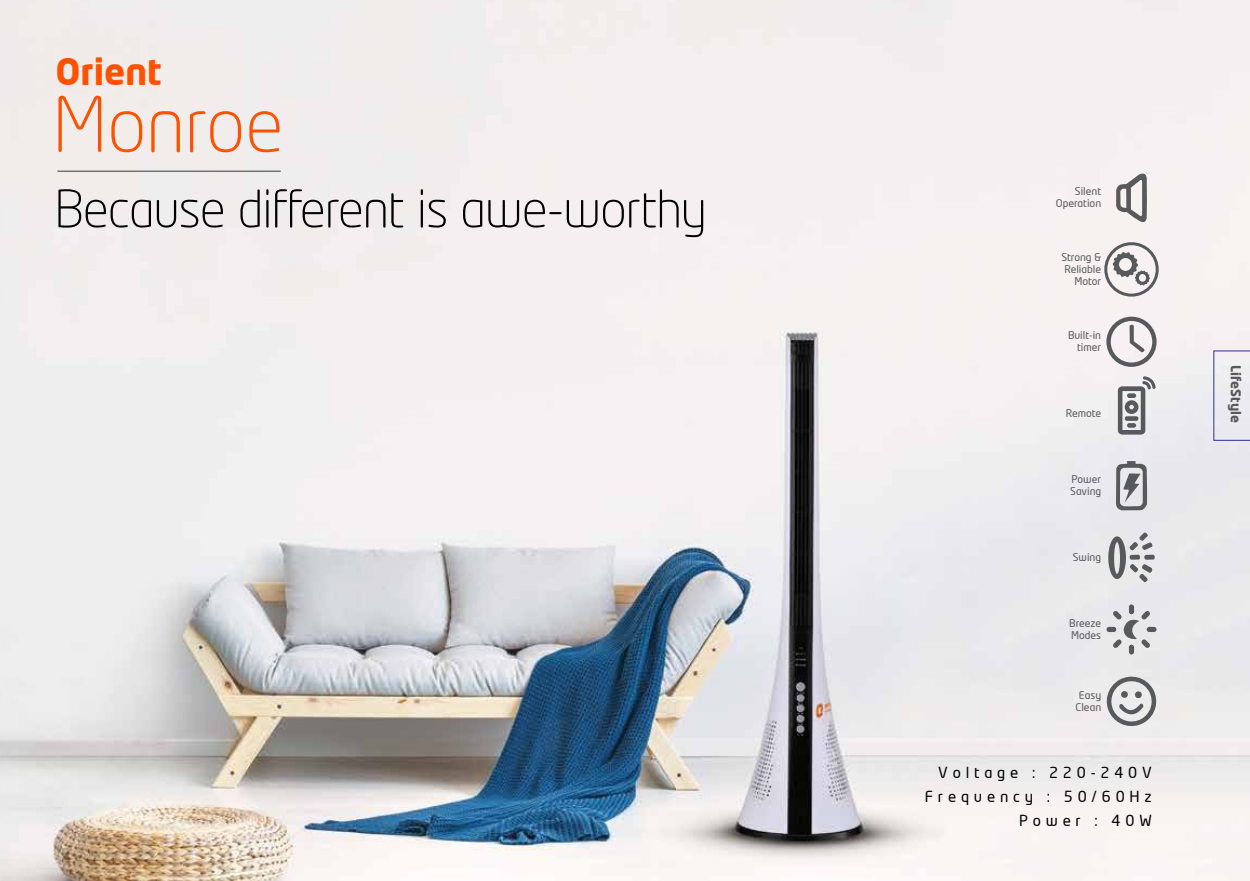
<style>
.page{position:relative;width:1250px;height:881px;background:#fff}
.page>*{position:absolute;margin:0;border:0;box-sizing:border-box;transform-origin:0 0}
.t1{font:300 75px "Neo Tech";color:#ff5100}
.t2{font:300 50.7px "Neo Tech";letter-spacing:-.02em;color:#000}
.t3{font:700 36px "Neo Tech";color:#ff5100}
.t4{font:15px/24px "Neo Tech";letter-spacing:.32em;color:#000;text-align:right}
.t5{font:700 13.5px "Neo Tech";color:#58595b}
.t6{font:10.5px/12px "Neo Tech";color:#58595b;text-align:right}
</style>
<div class="page">
<img style="left:0;top:0;width:1249px;height:880px">
<hr style="left:57px;top:170px;width:224px;height:2px;background:#000">
<svg style="left:1115px;top:170px;width:31px;height:55px"></svg>
<svg style="left:1106px;top:316px;width:50px;height:51px"></svg>
<svg style="left:1115px;top:461px;width:32px;height:49px;background:#a1a1a5"></svg>
<svg style="left:1108px;top:531px;width:46px;height:52px;background:#b8b8ba"></svg>
<div style="left:1146px;top:626px;width:10px;height:5px;background:#58595b;border-radius:3px"></div>
<div style="left:1128px;top:604px;width:5px;height:10px;background:#58595b;border-radius:3px"></div>
<div style="left:1128px;top:644px;width:5px;height:10px;background:#58595b;border-radius:3px"></div>
<div style="left:1106px;top:626px;width:10px;height:5px;background:#58595b;border-radius:3px"></div>
<svg style="left:1112px;top:610px;width:38px;height:38px"></svg>
<svg style="left:1103px;top:672px;width:56px;height:57px;background:#c5c5c5"></svg>
<div style="left:1104px;top:242px;width:54px;height:54px;border:3px solid #58595b;border-radius:50%"></div>
<svg style="left:1112px;top:252px;width:38px;height:33px"></svg>
<svg style="left:1117px;top:376px;width:38px;height:58px"></svg>
<svg style="left:1213px;top:350px;width:36px;height:90px"></svg>
<h3 class="t3" style="left:55px;top:48px;width:107px">Orient</h3>
<h1 class="t1" style="left:52px;top:80px;width:233px">Monroe</h1>
<h2 class="t2" style="left:54px;top:178px;width:654px">Because different is awe-worthy</h2>
<p class="t6" style="left:1055px;top:185px;width:47px">Silent<br>Operation</p>
<p class="t6" style="left:1061px;top:251px;width:41px">Strong &amp;<br>Reliable<br>Motor</p>
<p class="t6" style="left:1067px;top:329px;width:35px">Built-in timer</p>
<p class="t6" style="left:1065px;top:407px;width:37px">Remote</p>
<p class="t6" style="left:1070px;top:473px;width:32px;text-align:left">Power<br>Saving</p>
<p class="t6" style="left:1072px;top:550px;width:30px">Swing</p>
<p class="t6" style="left:1069px;top:616px;width:33px;text-align:left">Breeze<br>Modes</p>
<p class="t6" style="left:1075px;top:688px;width:27px;text-align:center">Easy<br>Clean</p>
<h3 class="t4" style="left:924px;top:760px;width:228px">Voltage : 220-240V<br>Frequency : 50/60Hz<br>Power : 40W</h3>
<p class="t5" style="left:1244px;top:365px;width:59px;rotate:90deg">LifeStyle</p>
</div>
